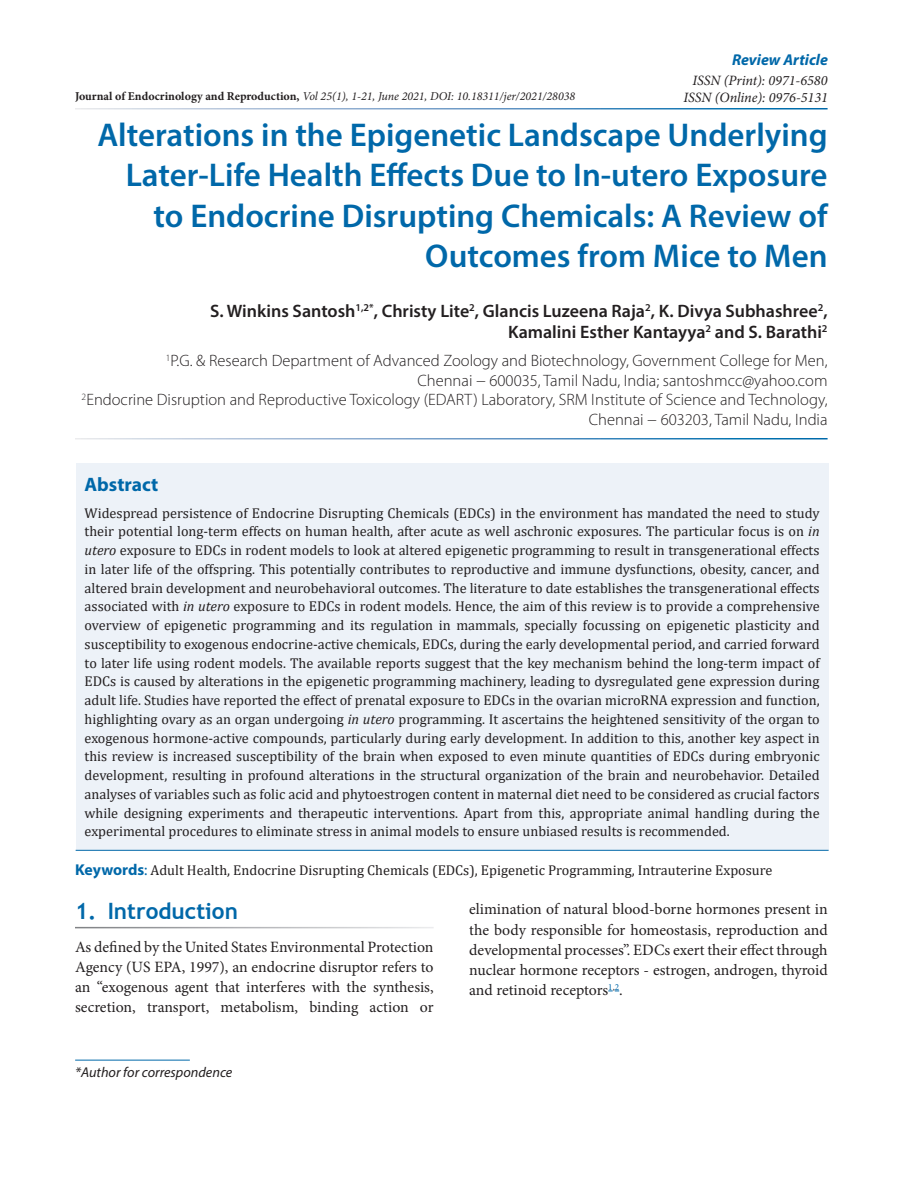
<style>
.page{position:relative;width:918px;height:1188px;background:#fff}
.page>*{position:absolute;margin:0;border:0;box-sizing:border-box;transform-origin:0 0}
.AT{font:600 33px/40.5px "Myriad Pro";color:#0068a9;text-align:right}
.t1{font:700 22.5px "Trebuchet MS";color:#0068a9}
.Abs_Head{font:700 19.5px "Myriad Pro";color:#0068a9}
.Author{font:600 18px/21px "Myriad Pro";color:#231f20;text-align:right}
.Affiliation{font:300 16.5px/19.5px "Myriad Pro";color:#231f20;text-align:right}
.Text{font:15.75px/20.2px "Minion Pro";color:#231f20;text-align:justify}
.Text_Ind{font:italic 700 15.75px "Myriad Pro";color:#0068a9}
.Abs_Text1{font:14.25px/18.8px "Cambria";color:#231f20;text-align:justify}
.Keyword{font:14.25px "Cambria";color:#231f20}
.t2{font:italic 14.25px/16.2px "Minion Pro";color:#231f20;text-align:center}
.t3{font:italic 14.25px "Myriad Pro";color:#231f20}
.t4{font:italic 12px "Minion Pro";color:#231f20}
.s1{font-weight:700;font-style:normal}
.s2{font-style:italic}
.s3{font-family:"Myriad Pro";font-weight:700;font-size:15.75px;color:#0068a9}
.s4{font-family:"Myriad Pro";font-size:15.75px;color:#0068a9}
</style>
<div class="page">
<hr style="left:75px;top:1060px;width:115px;height:1px;background:#0068a9">
<div style="left:76px;top:463px;width:753px;height:387px;background:#edf2f8"></div>
<hr style="left:76px;top:850px;width:753px;height:1px;background:#0068a9">
<p class="t4" style="left:75px;top:88px;width:502px"><span class="s1">Journal of Endocrinology and Reproduction,</span> Vol 25(1), 1-21, June 2021, DOI: 10.18311/jer/2021/28038</p>
<p class="Text_Ind" style="left:732px;top:50px;width:97px">Review Article</p>
<p class="t2" style="left:684px;top:73px;width:146px">ISSN (Print): 0971-6580<br>ISSN (Online): 0976-5131</p>
<p class="AT" style="left:97px;top:113px;width:732px">Alterations in the Epigenetic Landscape Underlying Later-Life Health Effects Due to In-utero Exposure to Endocrine Disrupting Chemicals: A Review of Outcomes from Mice to Men</p>
<p class="Author" style="left:210px;top:300px;width:619px">S. Winkins Santosh<sup>1,2*</sup>, Christy Lite<sup>2</sup>, Glancis Luzeena Raja<sup>2</sup>, K. Divya Subhashree<sup>2</sup>,<br>Kamalini Esther Kantayya<sup>2</sup> and S. Barathi<sup>2</sup></p>
<p class="Affiliation" style="left:82px;top:351px;width:747px"><sup>1</sup>P.G. &amp; Research Department of Advanced Zoology and Biotechnology, Government College for Men,<br>Chennai − 600035, Tamil Nadu, India; santoshmcc@yahoo.com<br><sup>2</sup>Endocrine Disruption and Reproductive Toxicology (EDART) Laboratory, SRM Institute of Science and Technology, Chennai − 603203, Tamil Nadu, India</p>
<p class="Abs_Head" style="left:85px;top:472px;width:75px">Abstract</p>
<p class="Abs_Text1" style="left:85px;top:503px;width:737px">Widespread persistence of Endocrine Disrupting Chemicals (EDCs) in the environment has mandated the need to study their potential long-term effects on human health, after acute as well aschronic exposures. The particular focus is on <span class="s2">in utero</span> exposure to EDCs in rodent models to look at altered epigenetic programming to result in transgenerational effects in later life of the offspring. This potentially contributes to reproductive and immune dysfunctions, obesity, cancer, and altered brain development and neurobehavioral outcomes. The literature to date establishes the transgenerational effects associated with <span class="s2">in utero</span> exposure to EDCs in rodent models. Hence, the aim of this review is to provide a comprehensive overview of epigenetic programming and its regulation in mammals, specially focussing on epigenetic plasticity and susceptibility to exogenous endocrine-active chemicals, EDCs, during the early developmental period, and carried forward to later life using rodent models. The available reports suggest that the key mechanism behind the long-term impact of EDCs is caused by alterations in the epigenetic programming machinery, leading to dysregulated gene expression during adult life. Studies have reported the effect of prenatal exposure to EDCs in the ovarian microRNA expression and function, highlighting ovary as an organ undergoing <span class="s2">in utero</span> programming. It ascertains the heightened sensitivity of the organ to exogenous hormone-active compounds, particularly during early development. In addition to this, another key aspect in this review is increased susceptibility of the brain when exposed to even minute quantities of EDCs during embryonic development, resulting in profound alterations in the structural organization of the brain and neurobehavior. Detailed analyses of variables such as folic acid and phytoestrogen content in maternal diet need to be considered as crucial factors while designing experiments and therapeutic interventions. Apart from this, appropriate animal handling during the experimental procedures to eliminate stress in animal models to ensure unbiased results is recommended.</p>
<p class="Keyword" style="left:75px;top:862px;width:699px"><span class="s3">Keywords</span><span class="s4">:</span> Adult Health, Endocrine Disrupting Chemicals (EDCs), Epigenetic Programming, Intrauterine Exposure</p>
<h1 class="t1" style="left:75px;top:897px;width:164px">1. Introduction</h1>
<p class="Text" style="left:75px;top:937px;width:360px">As defined by the United States Environmental Protection Agency (US EPA, 1997), an endocrine disruptor refers to an “exogenous agent that interferes with the synthesis, secretion, transport, metabolism, binding action or</p>
<p class="t3" style="left:75px;top:1063px;width:159px">*Author for correspondence</p>
<p class="Text" style="left:469px;top:899px;width:360px">elimination of natural blood-borne hormones present in the body responsible for homeostasis, reproduction and developmental processes”. EDCs exert their effect through nuclear hormone receptors - estrogen, androgen, thyroid and retinoid receptors<sup>1</sup><sup>,</sup><sup>2</sup>.</p>
</div>
